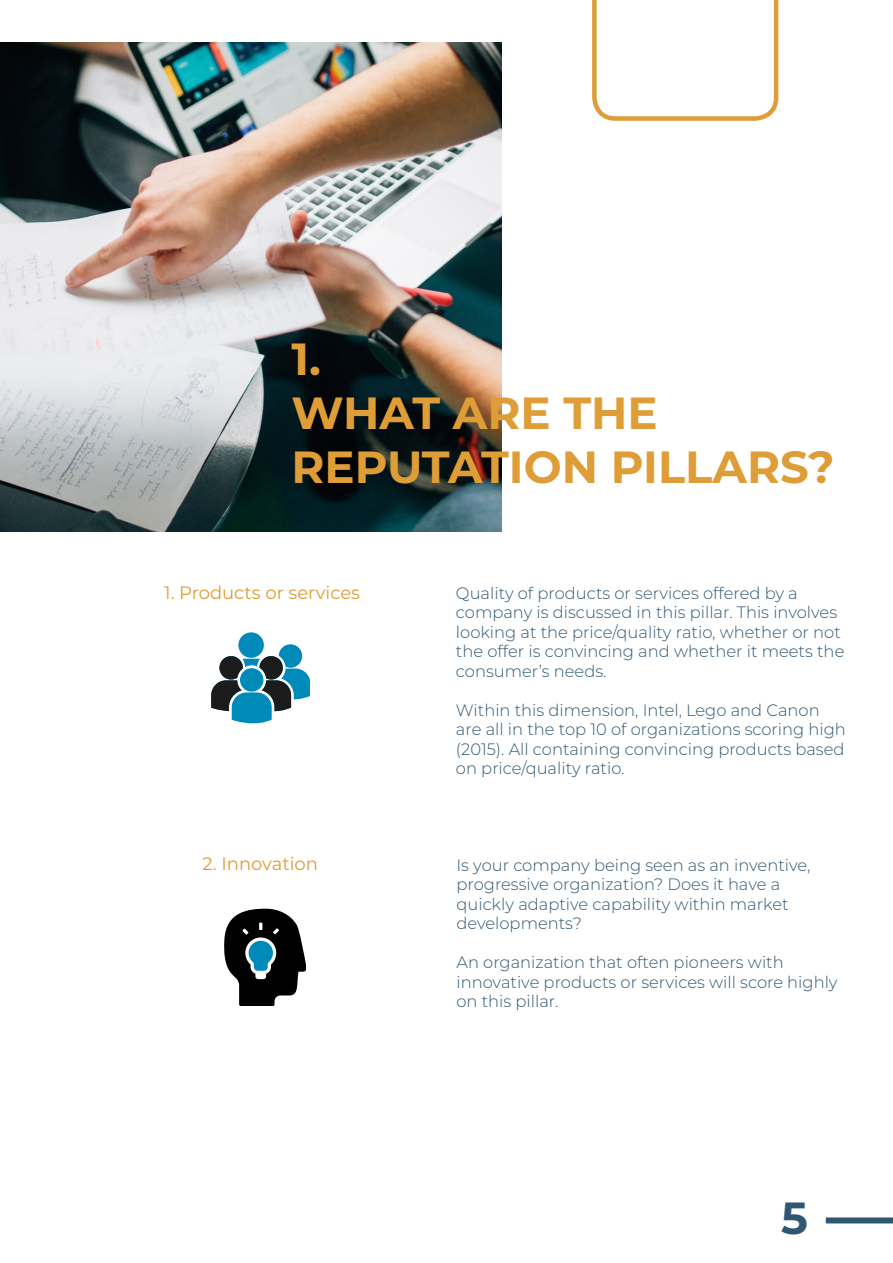
<style>
.page{position:relative;width:893px;height:1263px;background:#fff}
.page>*{position:absolute;margin:0;border:0;box-sizing:border-box;transform-origin:0 0}
.t1{font:700 45px/54px "Montserrat";color:#de9d36}
.t2{font:700 45px "Montserrat";color:#305771}
.t3{font:18px "Montserrat";color:#de9d36}
.t4{font:300 16.5px/19.5px "Montserrat";color:#305771}
</style>
<div class="page">
<img style="left:0;top:43px;width:502px;height:488px">
<svg style="left:592px;top:0;width:186px;height:121px"></svg>
<div style="left:826px;top:1217px;width:67px;height:6px;background:#305771"></div>
<svg style="left:211px;top:633px;width:99px;height:90px"></svg>
<svg style="left:224px;top:909px;width:82px;height:97px"></svg>
<h1 class="t1" style="left:291px;top:330px;width:545px">1.<br>WHAT ARE THE<br>REPUTATION PILLARS?</h1>
<p class="t3" style="left:164px;top:580px;width:197px">1. Products or services</p>
<p class="t3" style="left:202px;top:852px;width:117px">2. Innovation</p>
<p class="t4" style="left:456px;top:583px;width:390px">Quality of products or services offered by a company is discussed in this pillar. This involves looking at the price/quality ratio, whether or not the offer is convincing and whether it meets the consumer’s needs.</p>
<p class="t4" style="left:456px;top:700px;width:391px">Within this dimension, Intel, Lego and Canon are all in the top 10 of organizations scoring high (2015). All containing convincing products based on price/quality ratio.</p>
<p class="t4" style="left:456px;top:854px;width:356px">Is your company being seen as an inventive, progressive organization? Does it have a quickly adaptive capability within market developments?</p>
<p class="t4" style="left:456px;top:952px;width:383px">An organization that often pioneers with innovative products or services will score highly on this pillar.</p>
<h1 class="t2" style="left:781px;top:1186px;width:28px">5</h1>
</div>
